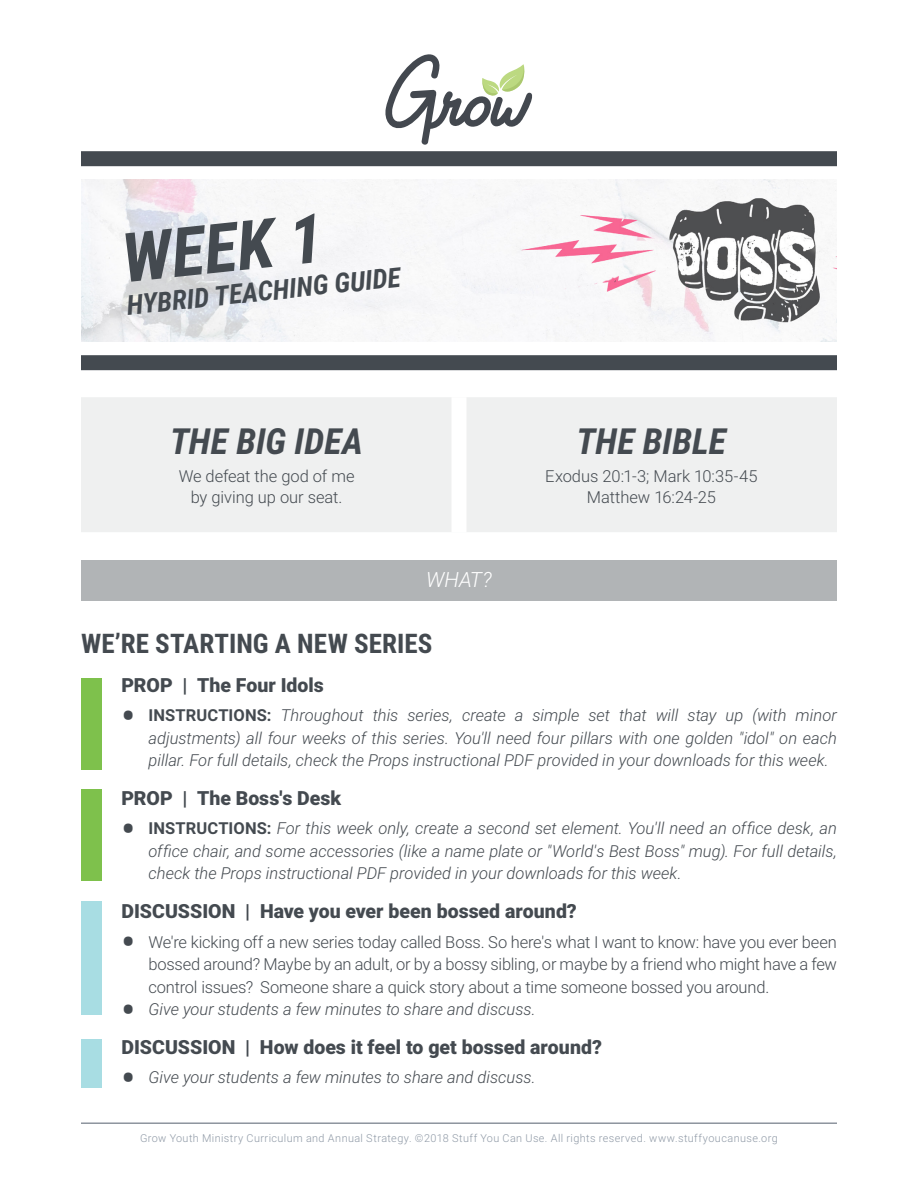
<style>
.page{position:relative;width:918px;height:1188px;background:#fff}
.page>*{position:absolute;margin:0;border:0;box-sizing:border-box;transform-origin:0 0}
.t1{font:italic 700 68.25px "Roboto Condensed";color:#444a50}
.t2{font:italic 700 36px "Roboto Condensed";color:#444a50}
.t3{font:italic 700 27.3px "Roboto Condensed";color:#444a50}
.t4{font:700 27px "Roboto Condensed";letter-spacing:.005em;color:#444a50}
.t5{font:italic 300 21px "Roboto";color:#fff}
.t6{font:900 19.5px "Roboto";color:#444a50}
.t7{font:italic 300 16.5px/22.5px "Roboto";letter-spacing:-.005em;color:#444a50;text-align:justify}
.t8{font:300 16.5px/22.5px "Roboto";letter-spacing:-.01em;color:#444a50;text-align:center}
.t9{font:300 10.8px "Roboto";letter-spacing:.04em;color:#8f99a6}
.s1{font-family:"Roboto Condensed";font-weight:700;font-style:normal;font-size:37.5px}
.s2{font-weight:700;font-style:normal}
.s3{font-family:"Roboto Condensed";font-weight:700;font-size:37.5px}
</style>
<div class="page">
<div style="left:81px;top:560px;width:756px;height:40px;background:#b1b4b6"></div>
<img style="left:81px;top:180px;width:756px;height:162px">
<hr style="left:81px;top:1122px;width:756px;height:2px;background:#8d949e">
<svg style="left:385px;top:54px;width:148px;height:91px"></svg>
<div style="left:81px;top:151px;width:756px;height:15px;background:#444a50"></div>
<div style="left:81px;top:397px;width:756px;height:135px;background:#eff0f0"></div>
<div style="left:452px;top:397px;width:14px;height:135px;background:#fff"></div>
<div style="left:81px;top:355px;width:756px;height:15px;background:#444a50"></div>
<div style="left:81px;top:678px;width:20px;height:91px;background:#7ec14c"></div>
<div style="left:81px;top:901px;width:20px;height:114px;background:#a8dde3"></div>
<div style="left:81px;top:1039px;width:20px;height:49px;background:#a8dde3"></div>
<div style="left:81px;top:790px;width:20px;height:91px;background:#7ec14c"></div>
<p class="t1" style="left:117px;top:211px;width:204px;rotate:-6deg">WEEK 1</p>
<p class="t3" style="left:125px;top:286px;width:277px;rotate:-6deg">HYBRID TEACHING GUIDE</p>
<p class="t2" style="left:170px;top:416px;width:195px">THE BIG IDEA</p>
<p class="t8" style="left:179px;top:465px;width:177px;line-height:21px">We defeat the god of me by giving up our seat.</p>
<p class="t5" style="left:426px;top:565px;width:67px">WHAT?</p>
<p class="t2" style="left:577px;top:416px;width:151px">THE BIBLE</p>
<p class="t8" style="left:545px;top:465px;width:214px;line-height:21px">Exodus 20:1-3; Mark 10:35-45<br>Matthew 16:24-25</p>
<p class="t4" style="left:81px;top:624px;width:353px">WE’RE STARTING A NEW SERIES</p>
<p class="t6" style="left:122px;top:671px;width:204px">PROP | The Four Idols</p>
<p class="t7" style="left:148px;top:703px;width:690px;text-indent:-27px"><span class="s1">•</span> <span class="s2">INSTRUCTIONS:</span> Throughout this series, create a simple set that will stay up (with minor adjustments) all four weeks of this series. You'll need four pillars with one golden "idol" on each pillar. For full details, check the Props instructional PDF provided in your downloads for this week.</p>
<p class="t6" style="left:122px;top:784px;width:221px">PROP | The Boss's Desk</p>
<p class="t7" style="left:148px;top:817px;width:690px;text-indent:-27px"><span class="s1">•</span> <span class="s2">INSTRUCTIONS:</span> For this week only, create a second set element. You'll need an office desk, an office chair, and some accessories (like a name plate or "World's Best Boss" mug). For full details, check the Props instructional PDF provided in your downloads for this week.</p>
<p class="t6" style="left:122px;top:898px;width:457px">DISCUSSION | Have you ever been bossed around?</p>
<p class="t8" style="left:148px;top:930px;width:690px;text-align:justify;text-indent:-27px"><span class="s3">•</span> We're kicking off a new series today called Boss. So here's what I want to know: have you ever been bossed around? Maybe by an adult, or by a bossy sibling, or maybe by a friend who might have a few control issues? Someone share a quick story about a time someone bossed you around.</p>
<p class="t7" style="left:122px;top:997px;width:416px"><span class="s1">•</span> Give your students a few minutes to share and discuss.</p>
<p class="t6" style="left:122px;top:1033px;width:482px">DISCUSSION | How does it feel to get bossed around?</p>
<p class="t7" style="left:122px;top:1066px;width:416px"><span class="s1">•</span> Give your students a few minutes to share and discuss.</p>
<p class="t9" style="left:140px;top:1131px;width:639px">Grow Youth Ministry Curriculum and Annual Strategy. ©2018 Stuff You Can Use. All rights reserved. www.stuffyoucanuse.org</p>
</div>
